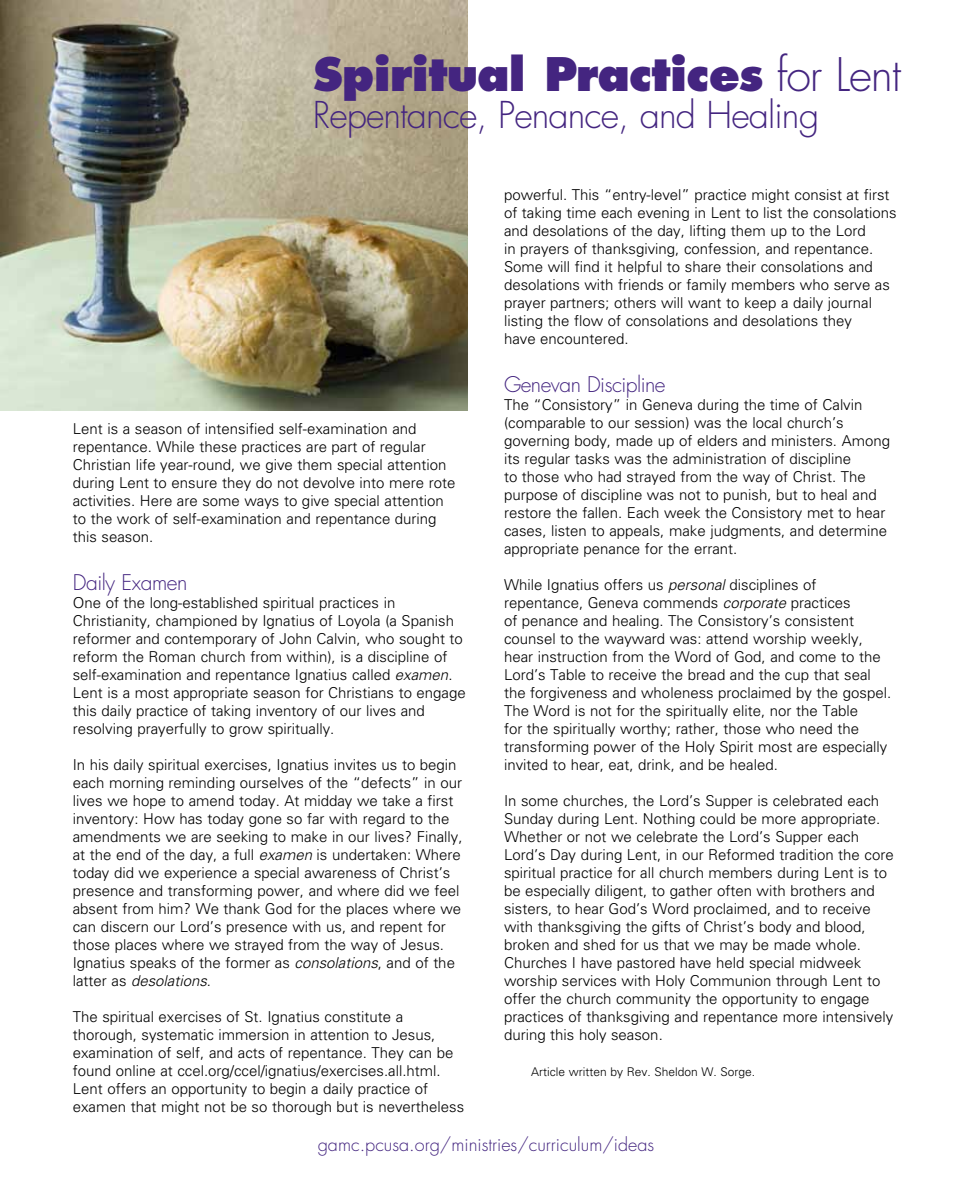
<style>
.page{position:relative;width:972px;height:1188px;background:#fff}
.page>*{position:absolute;margin:0;border:0;box-sizing:border-box;transform-origin:0 0}
.t1{font:800 45px "Futura";letter-spacing:-.02em;color:#442580}
.t2{font:300 36px "Futura";letter-spacing:-.025em;color:#442580}
.t3{font:300 21px "Futura";letter-spacing:-.025em;color:#442580}
.t4{font:300 18px "Futura";color:#442580}
.t5{font:300 15px/18px "Univers";color:#000}
.t6{font:300 12px "Univers";color:#000}
.s1{font-weight:300}
.s2{font-style:italic}
</style>
<div class="page">
<img style="left:0;top:0;width:468px;height:410px">
<h1 class="t1" style="left:313px;top:47px;width:590px">Spiritual Practices <span class="s1">for Lent</span></h1>
<h2 class="t2" style="left:313px;top:92px;width:508px">Repentance, Penance, and Healing</h2>
<p class="t5" style="left:73px;top:419px;width:384px">Lent is a season of intensified self-examination and repentance. While these practices are part of regular Christian life year-round, we give them special attention during Lent to ensure they do not devolve into mere rote activities. Here are some ways to give special attention to the work of self-examination and repentance during this season.</p>
<h3 class="t3" style="left:73px;top:568px;width:116px">Daily Examen</h3>
<p class="t5" style="left:73px;top:593px;width:395px">One of the long-established spiritual practices in Christianity, championed by Ignatius of Loyola (a Spanish reformer and contemporary of John Calvin, who sought to reform the Roman church from within), is a discipline of self-examination and repentance Ignatius called <span class="s2">examen</span>.<br>Lent is a most appropriate season for Christians to engage this daily practice of taking inventory of our lives and resolving prayerfully to grow spiritually.</p>
<p class="t5" style="left:73px;top:755px;width:391px">In his daily spiritual exercises, Ignatius invites us to begin each morning reminding ourselves of the “defects” in our lives we hope to amend today. At midday we take a first inventory: How has today gone so far with regard to the amendments we are seeking to make in our lives? Finally, at the end of the day, a full <span class="s2">examen</span> is undertaken: Where today did we experience a special awareness of Christ’s presence and transforming power, and where did we feel absent from him? We thank God for the places where we can discern our Lord’s presence with us, and repent for those places where we strayed from the way of Jesus.<br>Ignatius speaks of the former as <span class="s2">consolations</span>, and of the latter as <span class="s2">desolations</span>.</p>
<p class="t5" style="left:73px;top:1007px;width:393px">The spiritual exercises of St. Ignatius constitute a thorough, systematic immersion in attention to Jesus, examination of self, and acts of repentance. They can be found online at ccel.org/ccel/ignatius/exercises.all.html.<br>Lent offers an opportunity to begin a daily practice of examen that might not be so thorough but is nevertheless</p>
<p class="t5" style="left:504px;top:185px;width:394px">powerful. This “entry-level” practice might consist at first of taking time each evening in Lent to list the consolations and desolations of the day, lifting them up to the Lord<br>in prayers of thanksgiving, confession, and repentance.<br>Some will find it helpful to share their consolations and desolations with friends or family members who serve as prayer partners; others will want to keep a daily journal listing the flow of consolations and desolations they<br>have encountered.</p>
<h3 class="t3" style="left:504px;top:370px;width:163px">Genevan Discipline</h3>
<p class="t5" style="left:504px;top:395px;width:388px">The “Consistory” in Geneva during the time of Calvin (comparable to our session) was the local church’s governing body, made up of elders and ministers. Among its regular tasks was the administration of discipline<br>to those who had strayed from the way of Christ. The purpose of discipline was not to punish, but to heal and restore the fallen. Each week the Consistory met to hear cases, listen to appeals, make judgments, and determine appropriate penance for the errant.</p>
<p class="t5" style="left:504px;top:575px;width:389px">While Ignatius offers us <span class="s2">personal</span> disciplines of repentance, Geneva commends <span class="s2">corporate</span> practices<br>of penance and healing. The Consistory’s consistent counsel to the wayward was: attend worship weekly, hear instruction from the Word of God, and come to the Lord’s Table to receive the bread and the cup that seal the forgiveness and wholeness proclaimed by the gospel.<br>The Word is not for the spiritually elite, nor the Table<br>for the spiritually worthy; rather, those who need the transforming power of the Holy Spirit most are especially invited to hear, eat, drink, and be healed.</p>
<p class="t5" style="left:504px;top:791px;width:391px">In some churches, the Lord’s Supper is celebrated each Sunday during Lent. Nothing could be more appropriate.<br>Whether or not we celebrate the Lord’s Supper each Lord’s Day during Lent, in our Reformed tradition the core spiritual practice for all church members during Lent is to be especially diligent, to gather often with brothers and sisters, to hear God’s Word proclaimed, and to receive with thanksgiving the gifts of Christ’s body and blood, broken and shed for us that we may be made whole.<br>Churches I have pastored have held special midweek worship services with Holy Communion through Lent to offer the church community the opportunity to engage practices of thanksgiving and repentance more intensively during this holy season.</p>
<p class="t6" style="left:531px;top:1064px;width:226px">Article written by Rev. Sheldon W. Sorge.</p>
<p class="t4" style="left:318px;top:1132px;width:338px">gamc.pcusa.org/ministries/curriculum/ideas</p>
</div>
